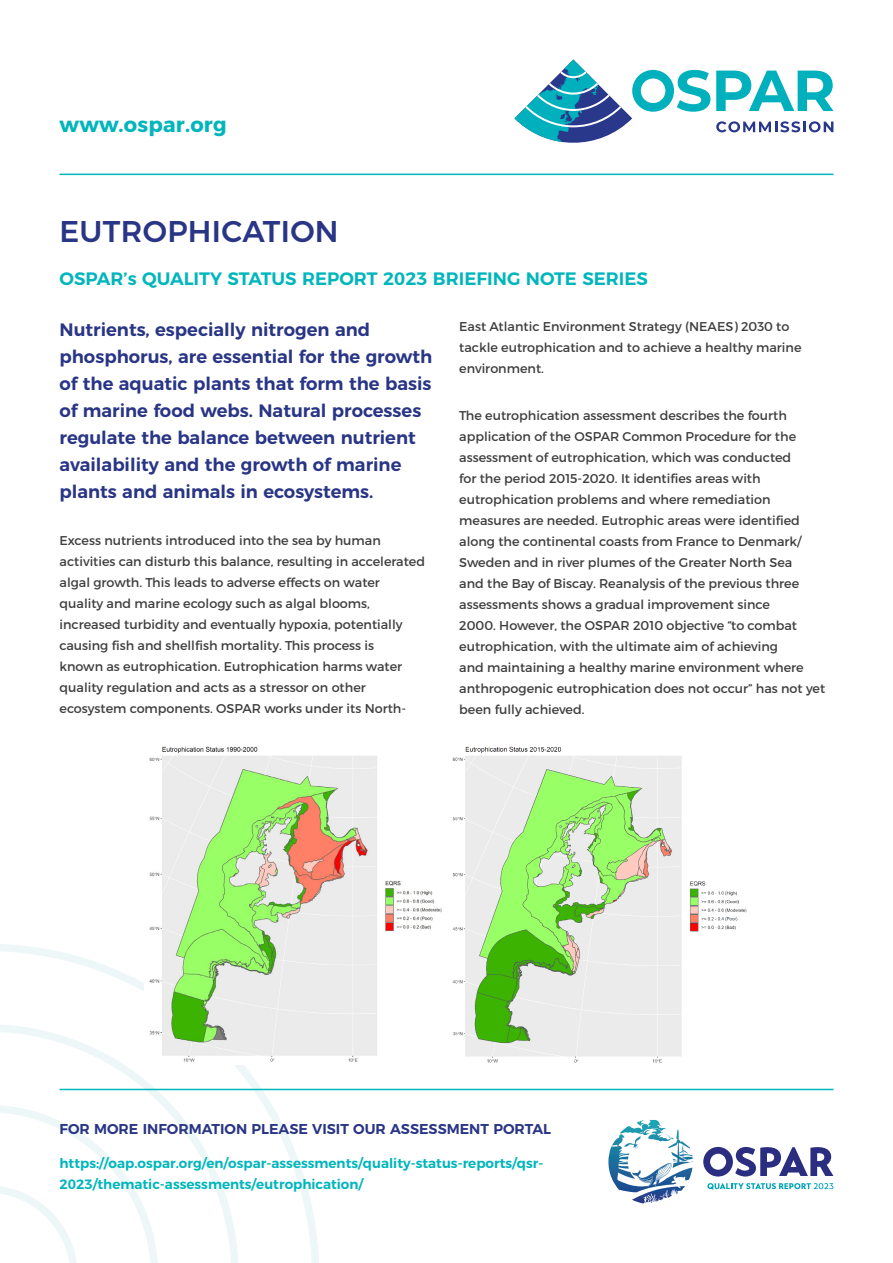
<style>
.page{position:relative;width:893px;height:1263px;background:#fff}
.page>*{position:absolute;margin:0;border:0;box-sizing:border-box;transform-origin:0 0}
.Body_copy{font:500 30px "Montserrat";letter-spacing:.01em;color:#293585}
.t1{font:700 21px "Montserrat";letter-spacing:.01em;color:#00b6bc}
.Body_copy-2{font:600 18px/27px "Montserrat";color:#293585}
.Sub_Head{font:600 18px "Montserrat";color:#00b6bc}
.Sub_Head-2{font:600 14.25px "Montserrat";color:#293585}
.Sub_Head-3{font:600 13.5px/21px "Montserrat";color:#00b6bc}
.Body_copy-3{font:12.75px/21px "Montserrat";color:#3e3e3f}
</style>
<div class="page">
<svg style="left:0;top:944px;width:323px;height:319px"></svg>
<svg style="left:514px;top:60px;width:319px;height:83px"></svg>
<hr style="left:60px;top:174px;width:773px;height:1px;background:#00b6bc">
<hr style="left:60px;top:1089px;width:773px;height:1px;background:#00b6bc">
<svg style="left:619px;top:1120px;width:55px;height:21px"></svg>
<svg style="left:703px;top:1146px;width:130px;height:30px"></svg>
<svg style="left:707px;top:1183px;width:126px;height:7px"></svg>
<img style="left:144px;top:746px;width:603px;height:319px">
<p class="t1" style="left:60px;top:112px;width:169px">www.ospar.org</p>
<p class="Body_copy" style="left:60px;top:207px;width:281px">EUTROPHICATION</p>
<p class="Sub_Head" style="left:60px;top:264px;width:590px">OSPAR’s QUALITY STATUS REPORT 2023 BRIEFING NOTE SERIES</p>
<p class="Body_copy-3" style="left:459px;top:316px;width:344px">East Atlantic Environment Strategy (NEAES) 2030 to tackle eutrophication and to achieve a healthy marine environment.</p>
<p class="Body_copy-3" style="left:459px;top:405px;width:367px">The eutrophication assessment describes the fourth application of the OSPAR Common Procedure for the assessment of eutrophication, which was conducted<br>for the period 2015-2020. It identifies areas with eutrophication problems and where remediation measures are needed. Eutrophic areas were identified along the continental coasts from France to Denmark/ Sweden and in river plumes of the Greater North Sea<br>and the Bay of Biscay. Reanalysis of the previous three assessments shows a gradual improvement since<br>2000. However, the OSPAR 2010 objective “to combat eutrophication, with the ultimate aim of achieving<br>and maintaining a healthy marine environment where anthropogenic eutrophication does not occur” has not yet been fully achieved.</p>
<p class="Body_copy-2" style="left:60px;top:315px;width:374px">Nutrients, especially nitrogen and phosphorus, are essential for the growth of the aquatic plants that form the basis of marine food webs. Natural processes regulate the balance between nutrient availability and the growth of marine plants and animals in ecosystems.</p>
<p class="Body_copy-3" style="left:60px;top:530px;width:367px">Excess nutrients introduced into the sea by human activities can disturb this balance, resulting in accelerated algal growth. This leads to adverse effects on water quality and marine ecology such as algal blooms, increased turbidity and eventually hypoxia, potentially causing fish and shellfish mortality. This process is<br>known as eutrophication. Eutrophication harms water quality regulation and acts as a stressor on other ecosystem components. OSPAR works under its North-</p>
<p class="Sub_Head-2" style="left:60px;top:1118px;width:493px">FOR MORE INFORMATION PLEASE VISIT OUR ASSESSMENT PORTAL</p>
<p class="Sub_Head-3" style="left:60px;top:1152px;width:485px">https://oap.ospar.org/en/ospar-assessments/quality-status-reports/qsr-<br>2023/thematic-assessments/eutrophication/</p>
</div>
